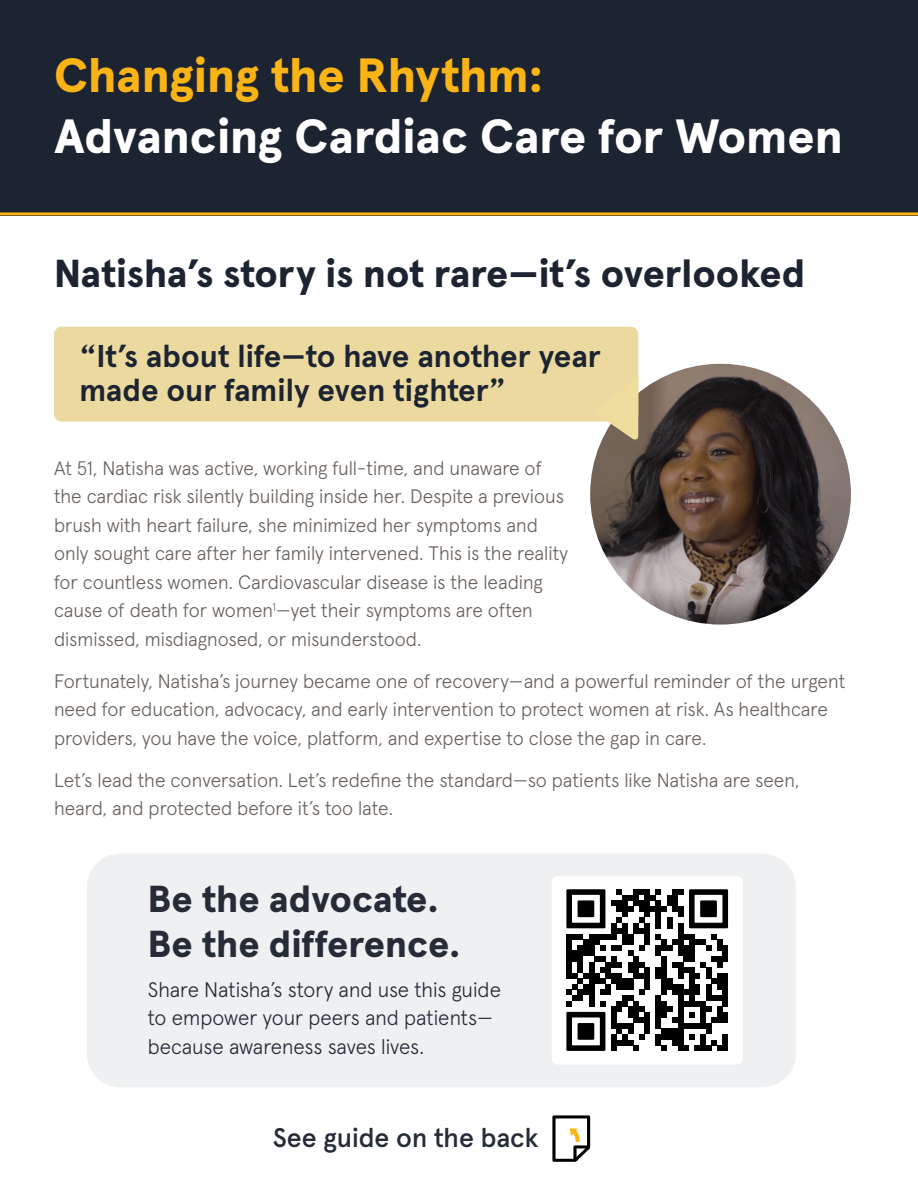
<style>
.page{position:relative;width:918px;height:1188px;background:#fff}
.page>*{position:absolute;margin:0;border:0;box-sizing:border-box;transform-origin:0 0}
.t1{font:800 48px/61.5px "Apercu Pro";letter-spacing:-.005em;color:#fff}
.t2{font:800 39px "Apercu Pro";letter-spacing:-.005em;color:#1d2431}
.t3{font:800 37.5px/45px "Apercu Pro";color:#252b37}
.t4{font:700 31.5px/34.5px "Apercu Pro";color:#1d2431}
.t5{font:500 27px "Apercu Pro";color:#252b37}
.t6{font:300 21px/28.5px "Apercu Pro";color:#252b37}
.t7{font:300 19.5px/28.5px "Apercu Pro";color:#69625d}
.s1{color:#fbb416}
</style>
<div class="page">
<div style="left:87px;top:854px;width:709px;height:233px;background:#eef0f1;border-radius:34px"></div>
<div style="left:0;top:0;width:918px;height:215px;background:#1d2431"></div>
<hr style="left:0;top:212px;width:918px;height:3px;background:#fbb416">
<img style="left:590px;top:364px;width:261px;height:261px;border-radius:130px">
<div style="left:552px;top:876px;width:191px;height:189px;background:#fff"></div>
<svg style="left:566px;top:889px;width:162px;height:162px"></svg>
<div style="left:54px;top:327px;width:584px;height:95px;background:#ebd99f;border-radius:8px"></div>
<svg style="left:595px;top:417px;width:43px;height:24px"></svg>
<svg style="left:552px;top:1115px;width:38px;height:47px"></svg>
<p class="t1" style="left:54px;top:41px;width:791px"><span class="s1">Changing the Rhythm:<br></span>Advancing Cardiac Care for Women</p>
<p class="t2" style="left:54px;top:243px;width:753px">Natisha’s story is not rare—it’s overlooked</p>
<p class="t4" style="left:80px;top:336px;width:523px">“It’s about life—to have another year made our family even tighter”</p>
<p class="t7" style="left:54px;top:452px;width:516px">At 51, Natisha was active, working full-time, and unaware of the cardiac risk silently building inside her. Despite a previous brush with heart failure, she minimized her symptoms and only sought care after her family intervened. This is the reality for countless women. Cardiovascular disease is the leading cause of death for women<sup>1</sup>—yet their symptoms are often dismissed, misdiagnosed, or misunderstood.</p>
<p class="t7" style="left:54px;top:665px;width:793px">Fortunately, Natisha’s journey became one of recovery—and a powerful reminder of the urgent need for education, advocacy, and early intervention to protect women at risk. As healthcare providers, you have the voice, platform, and expertise to close the gap in care.</p>
<p class="t7" style="left:54px;top:764px;width:747px">Let’s lead the conversation. Let’s redefine the standard—so patients like Natisha are seen, heard, and protected before it’s too late.</p>
<p class="t3" style="left:148px;top:874px;width:314px">Be the advocate.<br>Be the difference.</p>
<p class="t6" style="left:148px;top:973px;width:355px">Share Natisha’s story and use this guide to empower your peers and patients— because awareness saves lives.</p>
<p class="t5" style="left:273px;top:1117px;width:267px">See guide on the back</p>
</div>
